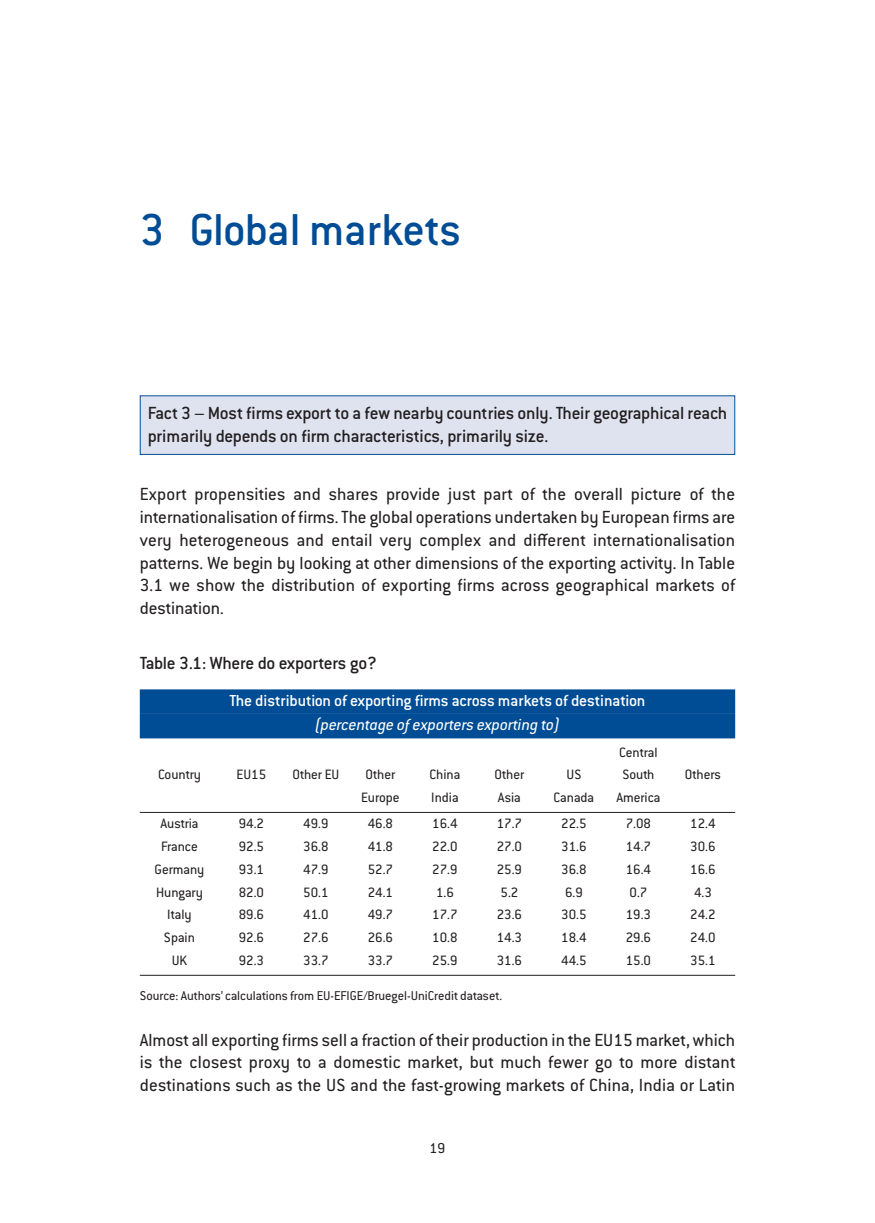
<style>
.page{position:relative;width:875px;height:1223px;background:#fff}
.page>*{position:absolute;margin:0;border:0;box-sizing:border-box;transform-origin:0 0}
.t1{font:49px "Conduit ITC Medium";letter-spacing:-.015em;color:#014d95}
.t2{font:19.25px/22.8px "Conduit ITC";letter-spacing:.01em;color:#231f20;text-align:justify}
.t3{font:19.25px/22.8px "Conduit ITC Medium";letter-spacing:-.015em;color:#231f20}
.t4{font:17.5px "Conduit ITC Medium";letter-spacing:-.015em;color:#fff}
.t5{font:italic 17.5px "Conduit ITC";color:#fff}
.t6{font:15.75px "Conduit ITC";color:#231f20}
.t7{font:14.88px "Conduit ITC";color:#231f20}
.t8{font:14px "Conduit ITC";color:#231f20}
</style>
<div class="page">
<div style="left:140px;top:689px;width:595px;height:24px;background:#014d95"></div>
<div style="left:140px;top:713px;width:595px;height:25px;background:#014d95"></div>
<hr style="left:140px;top:811px;width:595px;height:1px;background:#231f20">
<hr style="left:140px;top:974px;width:595px;height:1px;background:#231f20">
<div style="left:141px;top:396px;width:593px;height:58px;background:#dfe3f0"></div>
<div style="left:140px;top:395px;width:595px;height:60px;border:1px solid #014d95"></div>
<h1 class="t1" style="left:140px;top:214px;width:323px">3 Global markets</h1>
<p class="t3" style="left:148px;top:403px;width:581px">Fact 3 – most firms export to a few nearby countries only. Their geographical reach primarily depends on firm characteristics, primarily size.</p>
<p class="t2" style="left:140px;top:485px;width:597px">Export propensities and shares provide just part of the overall picture of the internationalisation of firms. The global operations undertaken by European firms are very heterogeneous and entail very complex and different internationalisation patterns. We begin by looking at other dimensions of the exporting activity. In Table 3.1 we show the distribution of exporting firms across geographical markets of destination.</p>
<p class="t3" style="left:140px;top:653px;width:239px">Table 3.1: where do exporters go?</p>
<p class="t4" style="left:229px;top:694px;width:417px">The distribution of exporting firms across markets of destination</p>
<p class="t5" style="left:315px;top:719px;width:247px">(percentage of exporters exporting to)</p>
<p class="t7" style="left:619px;top:747px;width:40px">Central</p>
<p class="t7" style="left:158px;top:769px;width:44px">Country</p>
<p class="t7" style="left:237px;top:769px;width:31px">EU15</p>
<p class="t7" style="left:292px;top:769px;width:48px">Other EU</p>
<p class="t7" style="left:366px;top:769px;width:31px">Other</p>
<p class="t7" style="left:429px;top:769px;width:32px">China</p>
<p class="t7" style="left:495px;top:769px;width:31px">Other</p>
<p class="t7" style="left:566px;top:769px;width:16px">US</p>
<p class="t7" style="left:622px;top:769px;width:34px">South</p>
<p class="t7" style="left:685px;top:769px;width:37px">Others</p>
<p class="t7" style="left:361px;top:792px;width:40px">Europe</p>
<p class="t7" style="left:431px;top:792px;width:29px">India</p>
<p class="t7" style="left:498px;top:792px;width:24px">Asia</p>
<p class="t7" style="left:553px;top:792px;width:42px">Canada</p>
<p class="t7" style="left:616px;top:792px;width:46px">America</p>
<p class="t7" style="left:160px;top:818px;width:40px">Austria</p>
<p class="t7" style="left:239px;top:818px;width:27px">94.2</p>
<p class="t7" style="left:303px;top:818px;width:27px">49.9</p>
<p class="t7" style="left:368px;top:818px;width:27px">46.8</p>
<p class="t7" style="left:432px;top:818px;width:27px">16.4</p>
<p class="t7" style="left:497px;top:818px;width:27px">17.7</p>
<p class="t7" style="left:561px;top:818px;width:27px">22.5</p>
<p class="t7" style="left:626px;top:818px;width:27px">7.08</p>
<p class="t7" style="left:690px;top:818px;width:27px">12.4</p>
<p class="t7" style="left:161px;top:841px;width:38px">France</p>
<p class="t7" style="left:239px;top:841px;width:27px">92.5</p>
<p class="t7" style="left:303px;top:841px;width:27px">36.8</p>
<p class="t7" style="left:368px;top:841px;width:27px">41.8</p>
<p class="t7" style="left:432px;top:841px;width:27px">22.0</p>
<p class="t7" style="left:497px;top:841px;width:27px">27.0</p>
<p class="t7" style="left:561px;top:841px;width:27px">31.6</p>
<p class="t7" style="left:626px;top:841px;width:27px">14.7</p>
<p class="t7" style="left:690px;top:841px;width:27px">30.6</p>
<p class="t7" style="left:154px;top:864px;width:51px">Germany</p>
<p class="t7" style="left:239px;top:864px;width:27px">93.1</p>
<p class="t7" style="left:303px;top:864px;width:27px">47.9</p>
<p class="t7" style="left:368px;top:864px;width:27px">52.7</p>
<p class="t7" style="left:432px;top:864px;width:27px">27.9</p>
<p class="t7" style="left:497px;top:864px;width:27px">25.9</p>
<p class="t7" style="left:561px;top:864px;width:27px">36.8</p>
<p class="t7" style="left:626px;top:864px;width:27px">16.4</p>
<p class="t7" style="left:690px;top:864px;width:27px">16.6</p>
<p class="t7" style="left:156px;top:887px;width:48px">Hungary</p>
<p class="t7" style="left:239px;top:887px;width:27px">82.0</p>
<p class="t7" style="left:303px;top:887px;width:27px">50.1</p>
<p class="t7" style="left:368px;top:887px;width:27px">24.1</p>
<p class="t7" style="left:436px;top:887px;width:19px">1.6</p>
<p class="t7" style="left:500px;top:887px;width:19px">5.2</p>
<p class="t7" style="left:565px;top:887px;width:19px">6.9</p>
<p class="t7" style="left:629px;top:887px;width:19px">0.7</p>
<p class="t7" style="left:694px;top:887px;width:19px">4.3</p>
<p class="t7" style="left:167px;top:909px;width:26px">Italy</p>
<p class="t7" style="left:239px;top:909px;width:27px">89.6</p>
<p class="t7" style="left:303px;top:909px;width:27px">41.0</p>
<p class="t7" style="left:368px;top:909px;width:27px">49.7</p>
<p class="t7" style="left:432px;top:909px;width:27px">17.7</p>
<p class="t7" style="left:497px;top:909px;width:27px">23.6</p>
<p class="t7" style="left:561px;top:909px;width:27px">30.5</p>
<p class="t7" style="left:626px;top:909px;width:27px">19.3</p>
<p class="t7" style="left:690px;top:909px;width:27px">24.2</p>
<p class="t7" style="left:164px;top:932px;width:32px">Spain</p>
<p class="t7" style="left:239px;top:932px;width:27px">92.6</p>
<p class="t7" style="left:303px;top:932px;width:27px">27.6</p>
<p class="t7" style="left:368px;top:932px;width:27px">26.6</p>
<p class="t7" style="left:432px;top:932px;width:27px">10.8</p>
<p class="t7" style="left:497px;top:932px;width:27px">14.3</p>
<p class="t7" style="left:561px;top:932px;width:27px">18.4</p>
<p class="t7" style="left:626px;top:932px;width:27px">29.6</p>
<p class="t7" style="left:690px;top:932px;width:27px">24.0</p>
<p class="t7" style="left:172px;top:955px;width:17px">UK</p>
<p class="t7" style="left:239px;top:955px;width:27px">92.3</p>
<p class="t7" style="left:303px;top:955px;width:27px">33.7</p>
<p class="t7" style="left:368px;top:955px;width:27px">33.7</p>
<p class="t7" style="left:432px;top:955px;width:27px">25.9</p>
<p class="t7" style="left:497px;top:955px;width:27px">31.6</p>
<p class="t7" style="left:561px;top:955px;width:27px">44.5</p>
<p class="t7" style="left:626px;top:955px;width:27px">15.0</p>
<p class="t7" style="left:690px;top:955px;width:27px">35.1</p>
<p class="t8" style="left:140px;top:990px;width:364px">Source: Authors’ calculations from EU-EFIGE/Bruegel-UniCredit dataset.</p>
<p class="t2" style="left:140px;top:1029px;width:597px">Almost all exporting firms sell a fraction of their production in the EU15 market, which is the closest proxy to a domestic market, but much fewer go to more distant destinations such as the US and the fast-growing markets of China, India or Latin</p>
<p class="t6" style="left:429px;top:1142px;width:17px">19</p>
</div>
